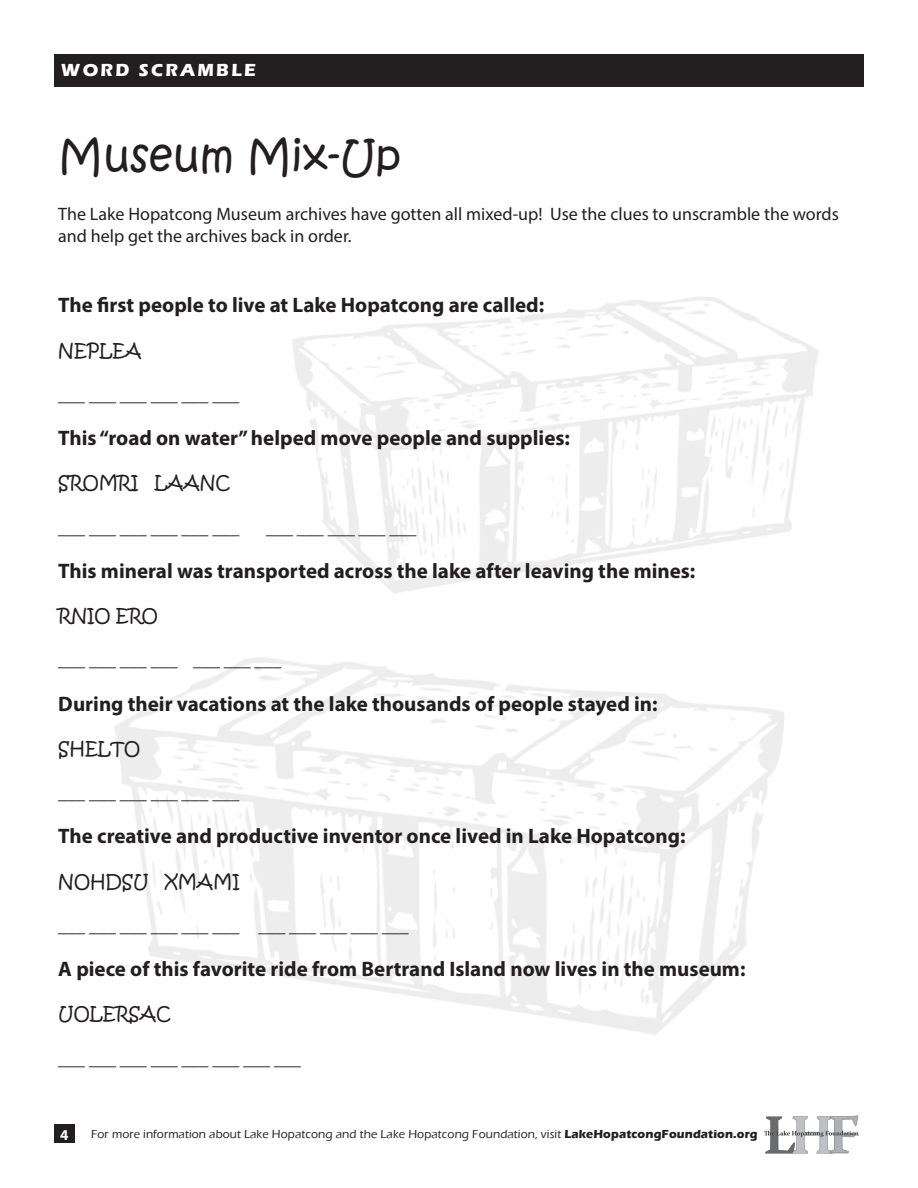
<style>
.page{position:relative;width:918px;height:1188px;background:#fff}
.page>*{position:absolute;margin:0;border:0;box-sizing:border-box;transform-origin:0 0}
.t1{font:42px "Kristen ITC";color:#231f20}
.t2{font:700 21px "Myriad Pro";color:#231f20}
.t3{font:18px/21.6px "Myriad Pro";color:#231f20}
.t4{font:18px "Kristen ITC";color:#231f20}
.t5{font:700 18px "Eras ITC";letter-spacing:.13em;color:#fff}
.t6{font:700 15px "Myriad Pro";color:#fff}
.t7{font:500 12px "Eras ITC";letter-spacing:.01em;color:#231f20}
.s1{font-weight:700}
</style>
<div class="page">
<div style="left:54px;top:54px;width:810px;height:32px;background:#231f20"></div>
<img style="left:765px;top:1115px;width:94px;height:38px">
<div style="left:54px;top:1125px;width:21px;height:18px;background:#231f20"></div>
<p class="t5" style="left:61px;top:60px;width:197px">WORD SCRAMBLE</p>
<p class="t1" style="left:58px;top:129px;width:344px">Museum Mix-Up</p>
<p class="t3" style="left:58px;top:203px;width:782px">The Lake Hopatcong Museum archives have gotten all mixed-up! Use the clues to unscramble the words and help get the archives back in order.</p>
<p class="t2" style="left:58px;top:292px;width:487px">The first people to live at Lake Hopatcong are called:</p>
<p class="t4" style="left:58px;top:338px;width:85px">NEPLEA</p>
<p class="t3" style="left:58px;top:384px;width:183px">___ ___ ___ ___ ___ ___</p>
<p class="t2" style="left:58px;top:424px;width:513px">This “road on water” helped move people and supplies:</p>
<p class="t4" style="left:58px;top:471px;width:174px">SROMRI LAANC</p>
<p class="t3" style="left:58px;top:517px;width:183px">___ ___ ___ ___ ___ ___</p>
<p class="t3" style="left:266px;top:517px;width:152px">___ ___ ___ ___ ___</p>
<p class="t2" style="left:58px;top:557px;width:639px">This mineral was transported across the lake after leaving the mines:</p>
<p class="t4" style="left:58px;top:604px;width:101px">RNIO ERO</p>
<p class="t3" style="left:58px;top:649px;width:225px">___ ___ ___ ___ ___ ___ ___</p>
<p class="t2" style="left:58px;top:690px;width:601px">During their vacations at the lake thousands of people stayed in:</p>
<p class="t4" style="left:58px;top:736px;width:83px">SHELTO</p>
<p class="t3" style="left:58px;top:782px;width:183px">___ ___ ___ ___ ___ ___</p>
<p class="t2" style="left:58px;top:823px;width:629px">The creative and productive inventor once lived in Lake Hopatcong:</p>
<p class="t4" style="left:58px;top:869px;width:183px">NOHDSU XMAMI</p>
<p class="t3" style="left:58px;top:915px;width:352px">___ ___ ___ ___ ___ ___ ___ ___ ___ ___ ___</p>
<p class="t2" style="left:58px;top:955px;width:689px">A piece of this favorite ride from Bertrand Island now lives in the museum:</p>
<p class="t4" style="left:58px;top:1002px;width:115px">UOLERSAC</p>
<p class="t3" style="left:58px;top:1048px;width:244px">___ ___ ___ ___ ___ ___ ___ ___</p>
<p class="t6" style="left:60px;top:1125px;width:10px">4</p>
<p class="t7" style="left:91px;top:1127px;width:668px">For more information about Lake Hopatcong and the Lake Hopatcong Foundation, visit <span class="s1">LakeHopatcongFoundation.org</span></p>
</div>
